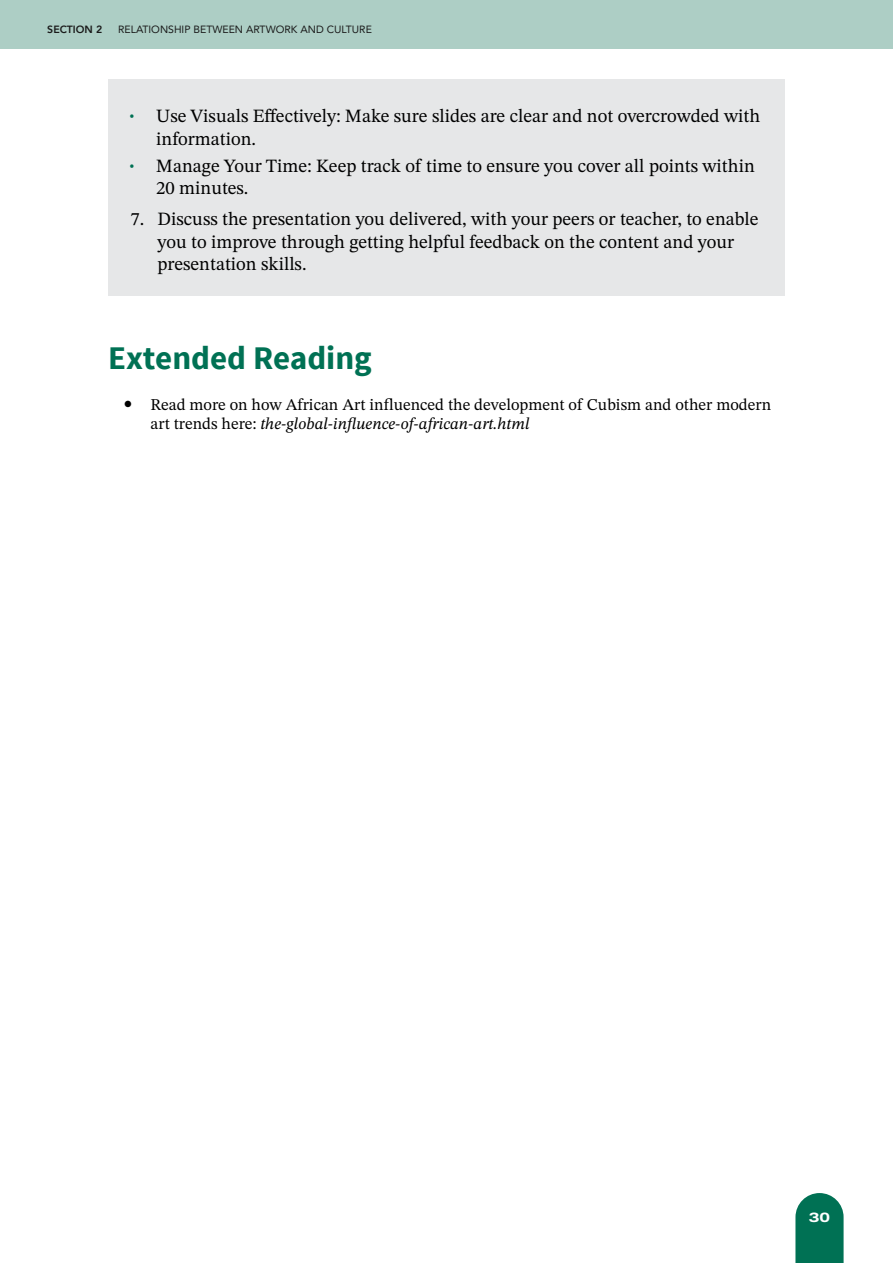
<style>
.page{position:relative;width:893px;height:1263px;background:#fff}
.page>*{position:absolute;margin:0;border:0;box-sizing:border-box;transform-origin:0 0}
.Heading_1_copy{font:700 33px "Source Sans Pro";color:#007154}
.Activity_questions{font:18.75px/22.5px "STIX Two Text";color:#000}
.Activity_questions_copy{font:18.75px/22.5px "STIX Two Text";color:#000}
.t1{font:16.5px/19.5px "STIX Two Text";color:#000}
.t2{font:800 13.5px "Archivo Expanded";color:#fff}
.t3{font:10.5px "Avenir";color:#1a1a1a}
.t4{font:800 10.5px "Avenir";color:#1a1a1a}
.s1{font-family:"Source Sans Pro";font-weight:700;color:#007154}
.s2{font-style:italic}
</style>
<div class="page">
<div style="left:0;top:0;width:893px;height:49px;background:#adcec5"></div>
<svg style="left:795px;top:1193px;width:49px;height:70px"></svg>
<div style="left:108px;top:79px;width:677px;height:92px;background:#e6e7e8"></div>
<div style="left:108px;top:128px;width:677px;height:92px;background:#e6e7e8"></div>
<div style="left:108px;top:181px;width:677px;height:115px;background:#e6e7e8"></div>
<p class="t4" style="left:47px;top:21px;width:57px">SECTION 2</p>
<p class="t3" style="left:118px;top:21px;width:255px">RELATIONSHIP BETWEEN ARTWORK AND CULTURE</p>
<p class="Activity_questions" style="left:156px;top:105px;width:605px;text-indent:-27px"><span class="s1">·</span> Use Visuals Effectively: Make sure slides are clear and not overcrowded with information.</p>
<p class="Activity_questions" style="left:156px;top:154px;width:600px;text-indent:-27px"><span class="s1">·</span> Manage Your Time: Keep track of time to ensure you cover all points within<br>20 minutes.</p>
<p class="Activity_questions_copy" style="left:158px;top:207px;width:603px;text-indent:-27px">7. Discuss the presentation you delivered, with your peers or teacher, to enable you to improve through getting helpful feedback on the content and your presentation skills.</p>
<p class="Heading_1_copy" style="left:108px;top:337px;width:265px">Extended Reading</p>
<p class="t1" style="left:151px;top:395px;width:622px">Read more on how African Art influenced the development of Cubism and other modern art trends here: <span class="s2">the-global-influence-of-african-art.html</span></p>
<p class="t2" style="left:809px;top:1207px;width:23px">30</p>
</div>
